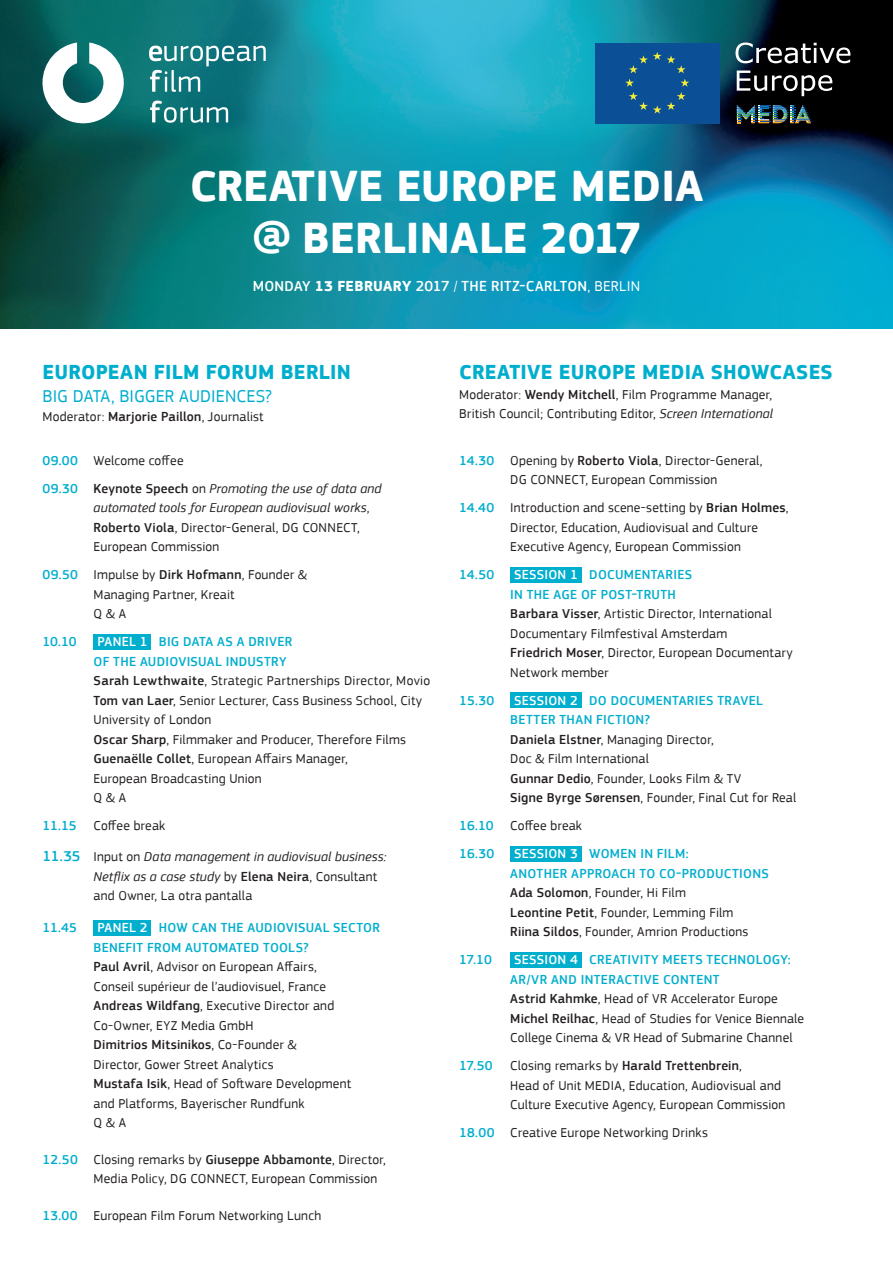
<style>
.page{position:relative;width:893px;height:1263px;background:#fff}
.page>*{position:absolute;margin:0;border:0;box-sizing:border-box;transform-origin:0 0}
.t1{font:700 45px/52.5px "PF Square Sans Pro";letter-spacing:.005em;color:#fff;text-align:center}
.t2{font:700 21px "PF Square Sans Pro";letter-spacing:.01em;color:#00aecd}
.t3{font:18px "PF Square Sans Pro";letter-spacing:.005em;color:#00aecd}
.t4{font:500 15px "PF Square Sans Pro";letter-spacing:.015em;color:#fff}
.t5{font:13.5px/19.5px "PF Square Sans Pro";letter-spacing:.015em;color:#231f20}
.t6{font:italic 13.5px/19.5px "PF Square Sans Pro";letter-spacing:.01em;color:#231f20}
.t7{font:500 13.5px "PF Square Sans Pro";letter-spacing:-.005em;color:#00aecd}
.s1{font-weight:700}
.s2{font-weight:400}
.s3{font-weight:500}
.s4{font-weight:500;font-style:normal;color:#00aecd}
.s5{font-style:normal}
.s6{font-weight:500;font-style:normal}
.s7{font-style:italic}
.s8{font-weight:500;color:#00aecd}
.s9{font-weight:500;color:#fff}
.s10{font-weight:500;font-style:normal;font-size:15px;color:#00aecd}
.s11{font-weight:500;color:#1a1a1a}
</style>
<div class="page">
<img style="left:0;top:0;width:893px;height:328px">
<div style="left:595px;top:43px;width:125px;height:80px;background:#0b4f97"></div>
<svg style="left:629px;top:52px;width:56px;height:21px"></svg>
<svg style="left:625px;top:79px;width:64px;height:35px"></svg>
<svg style="left:735px;top:43px;width:115px;height:20px"></svg>
<svg style="left:737px;top:71px;width:95px;height:25px"></svg>
<svg style="left:737px;top:105px;width:75px;height:19px"></svg>
<svg style="left:149px;top:46px;width:117px;height:46px;background:#3c8f95"></svg>
<svg style="left:150px;top:101px;width:78px;height:22px"></svg>
<svg style="left:43px;top:43px;width:81px;height:80px"></svg>
<div style="left:94px;top:634px;width:57px;height:15px;background:#00aecd"></div>
<div style="left:94px;top:920px;width:57px;height:15px;background:#00aecd"></div>
<div style="left:510px;top:567px;width:72px;height:15px;background:#00aecd"></div>
<div style="left:510px;top:693px;width:72px;height:15px;background:#00aecd"></div>
<div style="left:510px;top:846px;width:72px;height:15px;background:#00aecd"></div>
<div style="left:510px;top:952px;width:72px;height:15px;background:#00aecd"></div>
<h1 class="t1" style="left:190px;top:161px;width:515px">CREATIVE EUROPE MEDIA @ BERLINALE 2017</h1>
<p class="t4" style="left:253px;top:277px;width:389px">MONDAY <span class="s1">13 FEBRUARY</span> 2017 <span class="s2">/</span> THE RITZ-CARLTON<span class="s2">, BERLIN</span></p>
<h2 class="t2" style="left:43px;top:360px;width:310px">EUROPEAN FILM FORUM BERLIN</h2>
<h3 class="t3" style="left:43px;top:385px;width:231px">BIG DATA, BIGGER AUDIENCES?</h3>
<p class="t5" style="left:43px;top:407px;width:223px">Moderator: <span class="s3">Marjorie Paillon</span>, Journalist</p>
<p class="t6" style="left:43px;top:446px;width:340px;line-height:28px"><span class="s4">09.00</span> <span class="s5">Welcome coffee<br></span><span class="s4">09.30</span> <span class="s6">Keynote Speech</span> <span class="s5">on</span> Promoting the use of data and</p>
<p class="t5" style="left:94px;top:498px;width:277px"><span class="s7">automated tools for European audiovisual works</span>,<br><span class="s3">Roberto Viola</span>, Director-General, DG CONNECT,<br>European Commission</p>
<p class="t5" style="left:94px;top:565px;width:215px;text-indent:-51px"><span class="s8">09.50</span> Impulse by <span class="s3">Dirk Hofmann</span>, Founder &amp;<br>Managing Partner, Kreait<br>Q &amp; A</p>
<p class="t7" style="left:43px;top:634px;width:36px">10.10</p>
<p class="t5" style="left:94px;top:632px;width:338px"><span class="s9">PANEL 1</span> <span class="s8">BIG DATA AS A DRIVER<br>OF THE AUDIOVISUAL INDUSTRY<br></span><span class="s3">Sarah Lewthwaite</span>, Strategic Partnerships Director, Movio <span class="s3">Tom van Laer</span>, Senior Lecturer, Cass Business School, City University of London<br><span class="s3">Oscar Sharp</span>, Filmmaker and Producer, Therefore Films <span class="s3">Guenaëlle Collet</span>, European Affairs Manager,<br>European Broadcasting Union<br>Q &amp; A</p>
<p class="t7" style="left:43px;top:818px;width:36px">11.15</p>
<p class="t5" style="left:94px;top:816px;width:73px">Coffee break</p>
<p class="t6" style="left:94px;top:847px;width:294px;text-indent:-51px"><span class="s10">11.35</span> <span class="s5">Input on</span> Data management in audiovisual business:<br>Netflix as a case study <span class="s5">by</span> <span class="s6">Elena Neira</span><span class="s5">, Consultant and Owner, La otra pantalla</span></p>
<p class="t7" style="left:43px;top:920px;width:36px">11.45</p>
<p class="t5" style="left:94px;top:918px;width:288px"><span class="s9">PANEL 2</span> <span class="s8">HOW CAN THE AUDIOVISUAL SECTOR BENEFIT FROM AUTOMATED TOOLS?<br></span><span class="s3">Paul Avril</span>, Advisor on European Affairs,<br>Conseil supérieur de l’audiovisuel, France<br><span class="s3">Andreas Wildfang</span>, Executive Director and Co-Owner, EYZ Media GmbH<br><span class="s3">Dimitrios Mitsinikos</span>, Co-Founder &amp;<br>Director, Gower Street Analytics<br><span class="s3">Mustafa Isik</span>, Head of Soſtware Development<br>and Platforms, Bayerischer Rundfunk<br>Q &amp; A</p>
<p class="t5" style="left:94px;top:1150px;width:294px;text-indent:-51px"><span class="s8">12.50</span> Closing remarks by <span class="s3">Giuseppe Abbamonte</span>, Director,<br>Media Policy, DG CONNECT, European Commission</p>
<p class="t5" style="left:43px;top:1206px;width:280px"><span class="s8">13.00</span> European Film Forum Networking Lunch</p>
<h2 class="t2" style="left:459px;top:360px;width:375px">CREATIVE EUROPE MEDIA SHOWCASES</h2>
<p class="t5" style="left:459px;top:385px;width:315px">Moderator: <span class="s3">Wendy Mitchell</span>, Film Programme Manager,<br>British Council; Contributing Editor, <span class="s7">Screen International</span></p>
<p class="t5" style="left:459px;top:450px;width:305px;text-align:center"><span class="s8">14.30</span> Opening by <span class="s3">Roberto Viola</span>, Director-General,<br>DG CONNECT, European Commission</p>
<p class="t5" style="left:510px;top:498px;width:280px;text-indent:-51px"><span class="s8">14.40</span> Introduction and scene-setting by <span class="s11">Brian Holmes</span>,<br>Director, Education, Audiovisual and Culture<br>Executive Agency, European Commission</p>
<p class="t7" style="left:459px;top:567px;width:36px">14.50</p>
<p class="t5" style="left:510px;top:565px;width:284px"><span class="s9">SESSION 1</span> <span class="s8">DOCUMENTARIES<br>IN THE AGE OF POST-TRUTH<br></span><span class="s3">Barbara Visser</span>, Artistic Director, International Documentary Filmfestival Amsterdam<br><span class="s3">Friedrich Moser</span>, Director, European Documentary Network member</p>
<p class="t7" style="left:459px;top:692px;width:37px">15.30</p>
<p class="t5" style="left:510px;top:690px;width:288px"><span class="s9">SESSION 2</span> <span class="s8">DO DOCUMENTARIES TRAVEL BETTER THAN FICTION?<br></span><span class="s3">Daniela Elstner</span>, Managing Director,<br>Doc &amp; Film International<br><span class="s3">Gunnar Dedio</span>, Founder, Looks Film &amp; TV<br><span class="s3">Signe Byrge Sørensen</span>, Founder, Final Cut for Real</p>
<p class="t5" style="left:459px;top:812px;width:124px;line-height:28px"><span class="s8">16.10</span> Coffee break<br><span class="s8">16.30</span></p>
<p class="t5" style="left:510px;top:844px;width:260px"><span class="s9">SESSION 3</span> <span class="s8">WOMEN IN FILM:<br>ANOTHER APPROACH TO CO-PRODUCTIONS </span><span class="s3">Ada Solomon</span>, Founder, Hi Film<br><span class="s3">Leontine Petit</span>, Founder, Lemming Film<br><span class="s3">Riina Sildos</span>, Founder, Amrion Productions</p>
<p class="t7" style="left:459px;top:952px;width:34px">17.10</p>
<p class="t5" style="left:510px;top:950px;width:295px"><span class="s9">SESSION 4</span> <span class="s8">CREATIVITY MEETS TECHNOLOGY:<br>AR/VR AND INTERACTIVE CONTENT<br></span><span class="s3">Astrid Kahmke</span>, Head of VR Accelerator Europe <span class="s3">Michel Reilhac</span>, Head of Studies for Venice Biennale College Cinema &amp; VR Head of Submarine Channel</p>
<p class="t7" style="left:459px;top:1058px;width:35px">17.50</p>
<p class="t5" style="left:510px;top:1056px;width:277px">Closing remarks by <span class="s3">Harald Trettenbrein</span>,<br>Head of Unit MEDIA, Education, Audiovisual and<br>Culture Executive Agency, European Commission</p>
<p class="t5" style="left:459px;top:1123px;width:250px"><span class="s8">18.00</span> Creative Europe Networking Drinks</p>
</div>
